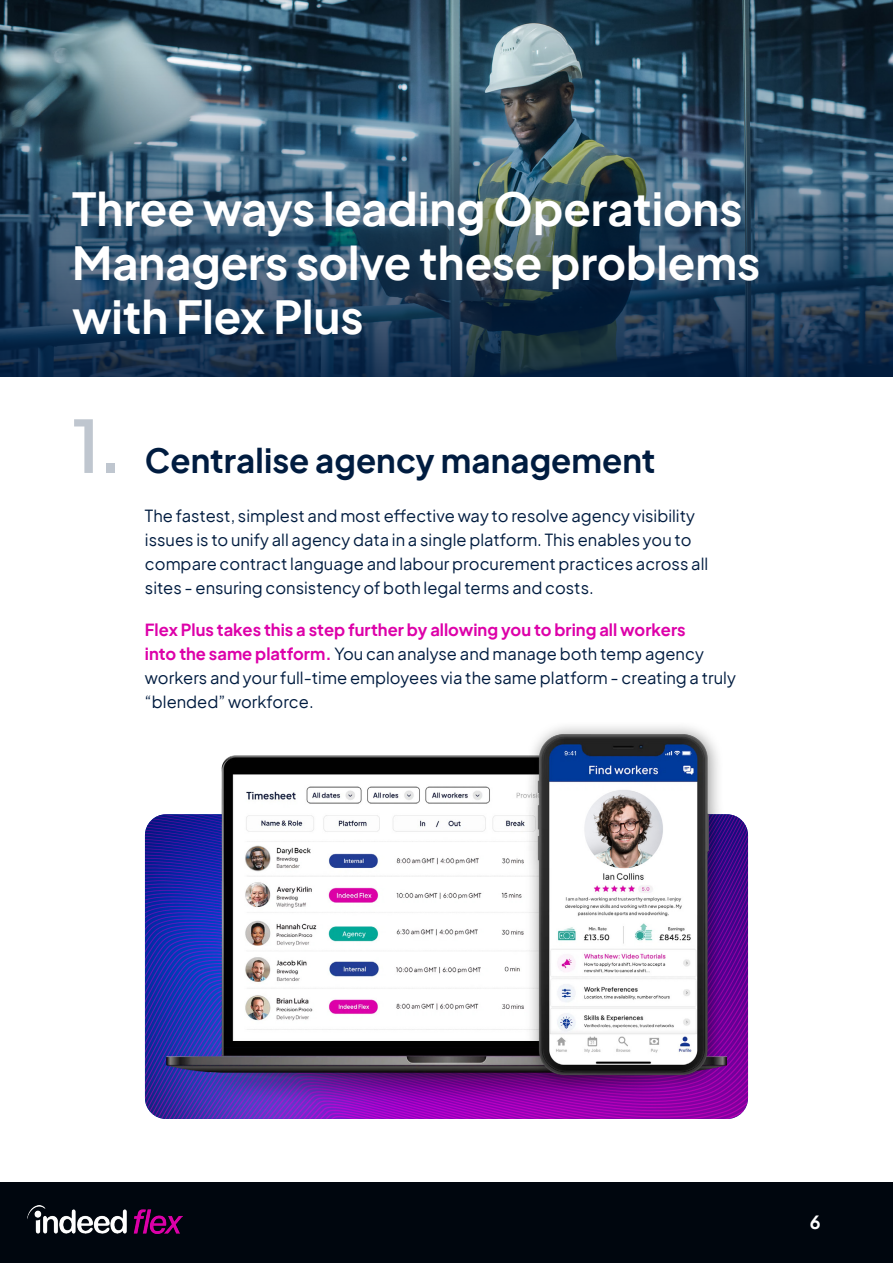
<style>
.page{position:relative;width:893px;height:1263px;background:#fff}
.page>*{position:absolute;margin:0;border:0;box-sizing:border-box;transform-origin:0 0}
.t1{font:700 45px/54px "Plus Jakarta Sans";color:#fff}
.t2{font:700 33px "Plus Jakarta Sans";letter-spacing:.005em;color:#001c40}
.t3{font:700 18px "Plus Jakarta Sans";color:#fff}
.t4{font:16.5px/24px "Plus Jakarta Sans";color:#001c40}
.s1{font-weight:600;font-size:72px;color:#bfc6cf}
.s2{font-weight:700;color:#dd00a9}
</style>
<div class="page">
<div style="left:0;top:1183px;width:893px;height:80px;background:#00060e"></div>
<img style="left:28px;top:1205px;width:154px;height:28px">
<img style="left:1px;top:0;width:892px;height:29px">
<img style="left:0;top:29px;width:893px;height:348px">
<img style="left:145px;top:814px;width:603px;height:305px">
<img style="left:167px;top:726px;width:559px;height:384px">
<h1 class="t1" style="left:72px;top:177px;width:690px">Three ways leading Operations<br>Managers solve these problems with Flex Plus</h1>
<h2 class="t2" style="left:72px;top:431px;width:585px"><span class="s1">1.</span> Centralise agency management</h2>
<p class="t4" style="left:145px;top:502px;width:565px">The fastest, simplest and most effective way to resolve agency visibility issues is to unify all agency data in a single platform. This enables you to compare contract language and labour procurement practices across all sites - ensuring consistency of both legal terms and costs.</p>
<p class="t4" style="left:145px;top:616px;width:592px"><span class="s2">Flex Plus takes this a step further by allowing you to bring all workers<br>into the same platform.</span> You can analyse and manage both temp agency workers and your full-time employees via the same platform - creating a truly “blended” workforce.</p>
<p class="t3" style="left:810px;top:1206px;width:12px">6</p>
</div>
